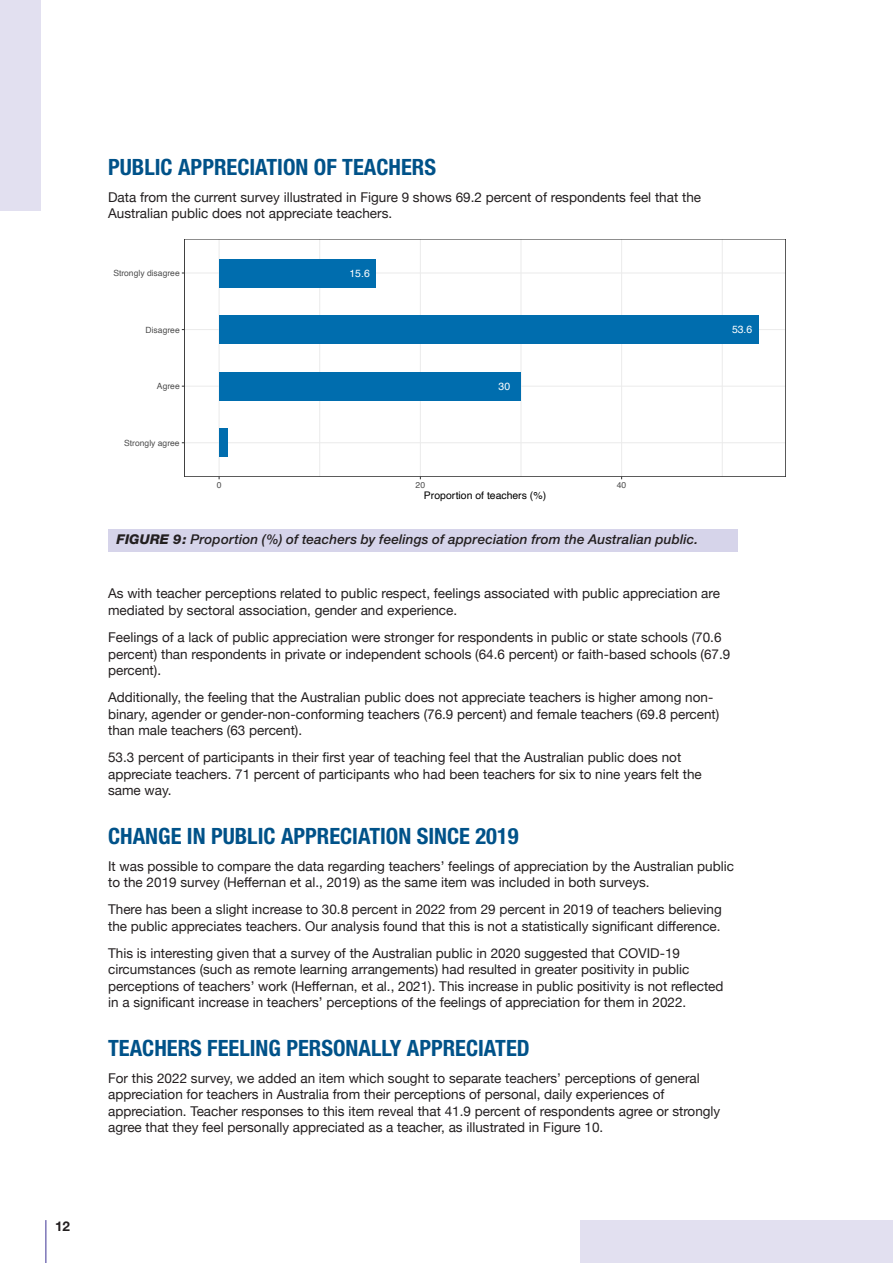
<style>
.page{position:relative;width:893px;height:1263px;background:#fff}
.page>*{position:absolute;margin:0;border:0;box-sizing:border-box;transform-origin:0 0}
.t1{font:700 condensed 22.5px "Helvetica Neue";color:#005289}
.t2{font:13.5px/16.5px "Helvetica Neue";color:#231f20}
.t3{font:italic 500 13.5px "Helvetica Neue";letter-spacing:.01em;color:#231f20}
.t4{font:700 13.5px "Helvetica Neue";color:#231f20}
.t5{font:10.5px "Helvetica";color:#000}
.t6{font:10.5px "Helvetica";color:#fff}
.t7{font:8.55px "Helvetica";color:#4d4d4d}
.s1{font-weight:800}
</style>
<div class="page">
<div style="left:108px;top:529px;width:629px;height:22px;background:#d6d4ea"></div>
<hr style="left:319px;top:239px;width:1px;height:238px;background:#ebebeb">
<hr style="left:521px;top:239px;width:1px;height:238px;background:#ebebeb">
<hr style="left:722px;top:239px;width:1px;height:238px;background:#ebebeb">
<hr style="left:184px;top:442px;width:602px;height:1px;background:#ebebeb">
<hr style="left:184px;top:386px;width:602px;height:1px;background:#ebebeb">
<hr style="left:184px;top:329px;width:602px;height:1px;background:#ebebeb">
<hr style="left:184px;top:272px;width:602px;height:1px;background:#ebebeb">
<hr style="left:219px;top:239px;width:1px;height:238px;background:#ebebeb">
<hr style="left:420px;top:239px;width:1px;height:238px;background:#ebebeb">
<hr style="left:621px;top:239px;width:1px;height:238px;background:#ebebeb">
<div style="left:219px;top:259px;width:157px;height:28px;background:#006dae"></div>
<div style="left:219px;top:315px;width:539px;height:29px;background:#006dae"></div>
<div style="left:219px;top:372px;width:302px;height:28px;background:#006dae"></div>
<div style="left:219px;top:429px;width:9px;height:28px;background:#006dae"></div>
<div style="left:184px;top:239px;width:602px;height:238px;border:1px solid #333"></div>
<hr style="left:45px;top:1220px;width:2px;height:43px;background:#7d77b8">
<div style="left:0;top:0;width:41px;height:210px;background:#e2e0f0"></div>
<div style="left:580px;top:1220px;width:313px;height:43px;background:#e2e0f0"></div>
<p class="t4" style="left:55px;top:1217px;width:17px">12</p>
<h1 class="t1" style="left:108px;top:153px;width:329px">PUBLIC APPRECIATION OF TEACHERS</h1>
<p class="t2" style="left:108px;top:190px;width:594px">Data from the current survey illustrated in Figure 9 shows 69.2 percent of respondents feel that the<br>Australian public does not appreciate teachers.</p>
<p class="t7" style="left:113px;top:266px;width:68px">Strongly disagree</p>
<p class="t7" style="left:146px;top:323px;width:36px">Disagree</p>
<p class="t7" style="left:157px;top:380px;width:24px">Agree</p>
<p class="t7" style="left:124px;top:436px;width:57px">Strongly agree</p>
<p class="t6" style="left:349px;top:265px;width:22px">15.6</p>
<p class="t6" style="left:499px;top:378px;width:13px">30</p>
<p class="t7" style="left:217px;top:478px;width:6px">0</p>
<p class="t7" style="left:416px;top:478px;width:11px">20</p>
<p class="t7" style="left:617px;top:478px;width:11px">40</p>
<p class="t5" style="left:424px;top:488px;width:124px">Proportion of teachers (%)</p>
<p class="t3" style="left:117px;top:531px;width:583px"><span class="s1">FIGURE 9:</span> Proportion (%) of teachers by feelings of appreciation from the Australian public.</p>
<p class="t6" style="left:732px;top:322px;width:22px">53.6</p>
<p class="t2" style="left:108px;top:586px;width:613px">As with teacher perceptions related to public respect, feelings associated with public appreciation are mediated by sectoral association, gender and experience.</p>
<p class="t2" style="left:108px;top:630px;width:624px">Feelings of a lack of public appreciation were stronger for respondents in public or state schools (70.6 percent) than respondents in private or independent schools (64.6 percent) or faith-based schools (67.9 percent).</p>
<p class="t2" style="left:108px;top:690px;width:613px">Additionally, the feeling that the Australian public does not appreciate teachers is higher among non&shy;binary, agender or gender-non-conforming teachers (76.9 percent) and female teachers (69.8 percent) than male teachers (63 percent).</p>
<p class="t2" style="left:108px;top:750px;width:595px">53.3 percent of participants in their first year of teaching feel that the Australian public does not appreciate teachers. 71 percent of participants who had been teachers for six to nine years felt the same way.</p>
<h1 class="t1" style="left:108px;top:822px;width:412px">CHANGE IN PUBLIC APPRECIATION SINCE 2019</h1>
<p class="t2" style="left:108px;top:858px;width:627px">It was possible to compare the data regarding teachers’ feelings of appreciation by the Australian public to the 2019 survey (Heffernan et al., 2019) as the same item was included in both surveys.</p>
<p class="t2" style="left:108px;top:902px;width:615px">There has been a slight increase to 30.8 percent in 2022 from 29 percent in 2019 of teachers believing the public appreciates teachers. Our analysis found that this is not a statistically significant difference.</p>
<p class="t2" style="left:108px;top:946px;width:617px">This is interesting given that a survey of the Australian public in 2020 suggested that COVID-19 circumstances (such as remote learning arrangements) had resulted in greater positivity in public perceptions of teachers’ work (Heffernan, et al., 2021). This increase in public positivity is not reflected in a significant increase in teachers’ perceptions of the feelings of appreciation for them in 2022.</p>
<h1 class="t1" style="left:108px;top:1034px;width:423px">TEACHERS FEELING PERSONALLY APPRECIATED</h1>
<p class="t2" style="left:108px;top:1070px;width:614px">For this 2022 survey, we added an item which sought to separate teachers’ perceptions of general appreciation for teachers in Australia from their perceptions of personal, daily experiences of appreciation. Teacher responses to this item reveal that 41.9 percent of respondents agree or strongly agree that they feel personally appreciated as a teacher, as illustrated in Figure 10.</p>
</div>
